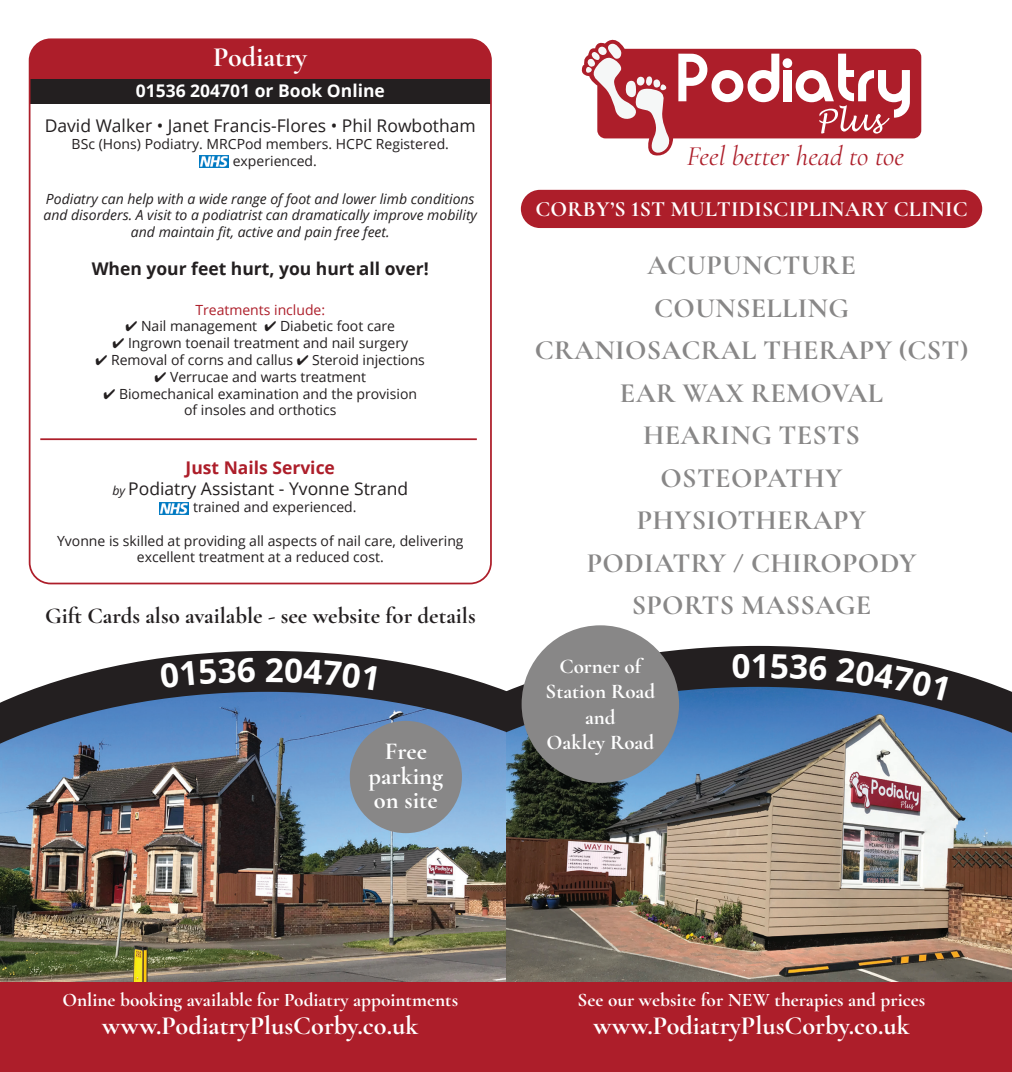
<style>
.page{position:relative;width:1012px;height:1072px;background:#fff}
.page>*{position:absolute;margin:0;border:0;box-sizing:border-box;transform-origin:0 0}
.t1{font:700 33.25px "Open Sans";color:#fff}
.t2{font:700 28px "Cormorant Garamond";letter-spacing:.01em;color:#888787}
.t3{font:italic 28px "Cormorant Garamond";color:#ad1e2a}
.t4{font:700 28px "Cormorant Garamond";color:#fff}
.t5{font:700 26.25px "Cormorant Garamond";color:#fff}
.t6{font:700 24.5px "Cormorant Garamond";color:#fff}
.t7{font:700 22.75px "Cormorant Garamond";color:#231f20}
.t8{font:700 21.88px "Cormorant Garamond";letter-spacing:.01em;color:#fff}
.t9{font:700 21px/25.2px "Cormorant Garamond";color:#fff;text-align:center}
.t10{font:700 19.25px "Cormorant Garamond";color:#fff}
.t11{font:17.5px "Open Sans";color:#231f20}
.t12{font:700 17.5px "Open Sans";color:#231f20}
.t13{font:700 17.5px "Open Sans";color:#fff}
.t14{font:700 17.5px "Open Sans";color:#ad1e2a}
.t15{font:14px/16.8px "Open Sans";color:#231f20;text-align:center}
.t16{font:italic 14px/16.8px "Open Sans";color:#231f20;text-align:center}
.t17{font:14px "Open Sans";color:#ad1e2a}
.s1{font-style:italic;font-size:12.25px}
</style>
<div class="page">
<svg style="left:28px;top:651px;width:478px;height:40px;fill:#242021"></svg>
<img style="left:0;top:691px;width:506px;height:291px">
<svg style="left:517px;top:646px;width:483px;height:41px;fill:#231f20"></svg>
<img style="left:506px;top:687px;width:506px;height:295px">
<div style="left:522px;top:625px;width:157px;height:158px;background:#888787;border-radius:50%"></div>
<div style="left:521px;top:190px;width:461px;height:38px;background:#ad1e2a;border-radius:19px"></div>
<div style="left:350px;top:721px;width:112px;height:112px;background:#888787;border-radius:50%"></div>
<div style="left:30px;top:39px;width:461px;height:46px;background:#ad1e2a"></div>
<div style="left:30px;top:79px;width:461px;height:25px;background:#231f20"></div>
<div style="left:29px;top:38px;width:463px;height:546px;border:2px solid #ad1e2a;border-radius:21px"></div>
<img style="left:200px;top:155px;width:28px;height:12px">
<img style="left:160px;top:502px;width:29px;height:12px">
<div style="left:0;top:982px;width:1012px;height:89px;background:#ad1e2a"></div>
<svg style="left:581px;top:39px;width:340px;height:117px"></svg>
<hr style="left:40px;top:438px;width:437px;height:2px;background:#ad1e2a">
<svg style="left:733px;top:653px;width:17px;height:25px"></svg>
<div style="left:771px;top:654px;width:56px;height:27px;background:#231f20"></div>
<svg style="left:836px;top:657px;width:112px;height:43px;background:#35353b"></svg>
<div style="left:160px;top:658px;width:95px;height:30px;background:#231f20"></div>
<div style="left:266px;top:657px;width:111px;height:33px;background:#231f20"></div>
<p class="t4" style="left:213px;top:40px;width:95px">Podiatry</p>
<p class="t13" style="left:136px;top:79px;width:251px">01536 204701 or Book Online</p>
<p class="t11" style="left:45px;top:114px;width:433px">David Walker • Janet Francis-Flores • Phil Rowbotham</p>
<p class="t15" style="left:233px;top:135px;width:218px;text-align:left;text-indent:-161px">BSc (Hons) Podiatry. MRCPod members. HCPC Registered. experienced.</p>
<p class="t16" style="left:43px;top:190px;width:435px">Podiatry can help with a wide range of foot and lower limb conditions and disorders. A visit to a podiatrist can dramatically improve mobility and maintain fit, active and pain free feet.</p>
<p class="t12" style="left:92px;top:256px;width:339px">When your feet hurt, you hurt all over!</p>
<p class="t17" style="left:195px;top:300px;width:131px">Treatments include:</p>
<p class="t15" style="left:126px;top:317px;width:271px">✔ Nail management ✔ Diabetic foot care</p>
<p class="t15" style="left:113px;top:334px;width:297px">✔ Ingrown toenail treatment and nail surgery</p>
<p class="t15" style="left:96px;top:351px;width:331px">✔ Removal of corns and callus ✔ Steroid injections</p>
<p class="t15" style="left:155px;top:368px;width:213px">✔ Verrucae and warts treatment</p>
<p class="t15" style="left:104px;top:385px;width:315px">✔ Biomechanical examination and the provision of insoles and orthotics</p>
<p class="t14" style="left:186px;top:455px;width:151px">Just Nails Service</p>
<p class="t11" style="left:112px;top:477px;width:297px"><span class="s1">by</span> Podiatry Assistant - Yvonne Strand</p>
<p class="t15" style="left:193px;top:498px;width:165px">trained and experienced.</p>
<p class="t15" style="left:57px;top:532px;width:408px">Yvonne is skilled at providing all aspects of nail care, delivering excellent treatment at a reduced cost.</p>
<p class="t7" style="left:45px;top:601px;width:432px">Gift Cards also available - see website for details</p>
<p class="t6" style="left:385px;top:736px;width:44px">Free</p>
<p class="t6" style="left:369px;top:760px;width:76px">parking</p>
<p class="t6" style="left:374px;top:785px;width:65px">on site</p>
<p class="t3" style="left:687px;top:139px;width:219px">Feel better head to toe</p>
<p class="t8" style="left:535px;top:196px;width:434px">CORBY’S 1ST MULTIDISCIPLINARY CLINIC</p>
<p class="t2" style="left:647px;top:247px;width:210px">ACUPUNCTURE</p>
<p class="t2" style="left:654px;top:290px;width:196px">COUNSELLING</p>
<p class="t2" style="left:535px;top:332px;width:435px">CRANIOSACRAL THERAPY (CST)</p>
<p class="t2" style="left:620px;top:375px;width:265px">EAR WAX REMOVAL</p>
<p class="t2" style="left:643px;top:417px;width:218px">HEARING TESTS</p>
<p class="t2" style="left:661px;top:460px;width:183px">OSTEOPATHY</p>
<p class="t2" style="left:637px;top:502px;width:231px">PHYSIOTHERAPY</p>
<p class="t2" style="left:587px;top:545px;width:331px">PODIATRY / CHIROPODY</p>
<p class="t2" style="left:632px;top:587px;width:241px">SPORTS MASSAGE</p>
<p class="t9" style="left:546px;top:653px;width:111px">Corner of<br>Station Road and<br>Oakley Road</p>
<h1 class="t1" style="left:751px;top:642px;width:21px">1</h1>
<p class="t10" style="left:62px;top:988px;width:397px">Online booking available for Podiatry appointments</p>
<p class="t5" style="left:102px;top:1009px;width:318px">www.PodiatryPlusCorby.co.uk</p>
<p class="t10" style="left:578px;top:988px;width:349px">See our website for NEW therapies and prices</p>
<p class="t5" style="left:593px;top:1009px;width:318px">www.PodiatryPlusCorby.co.uk</p>
</div>
